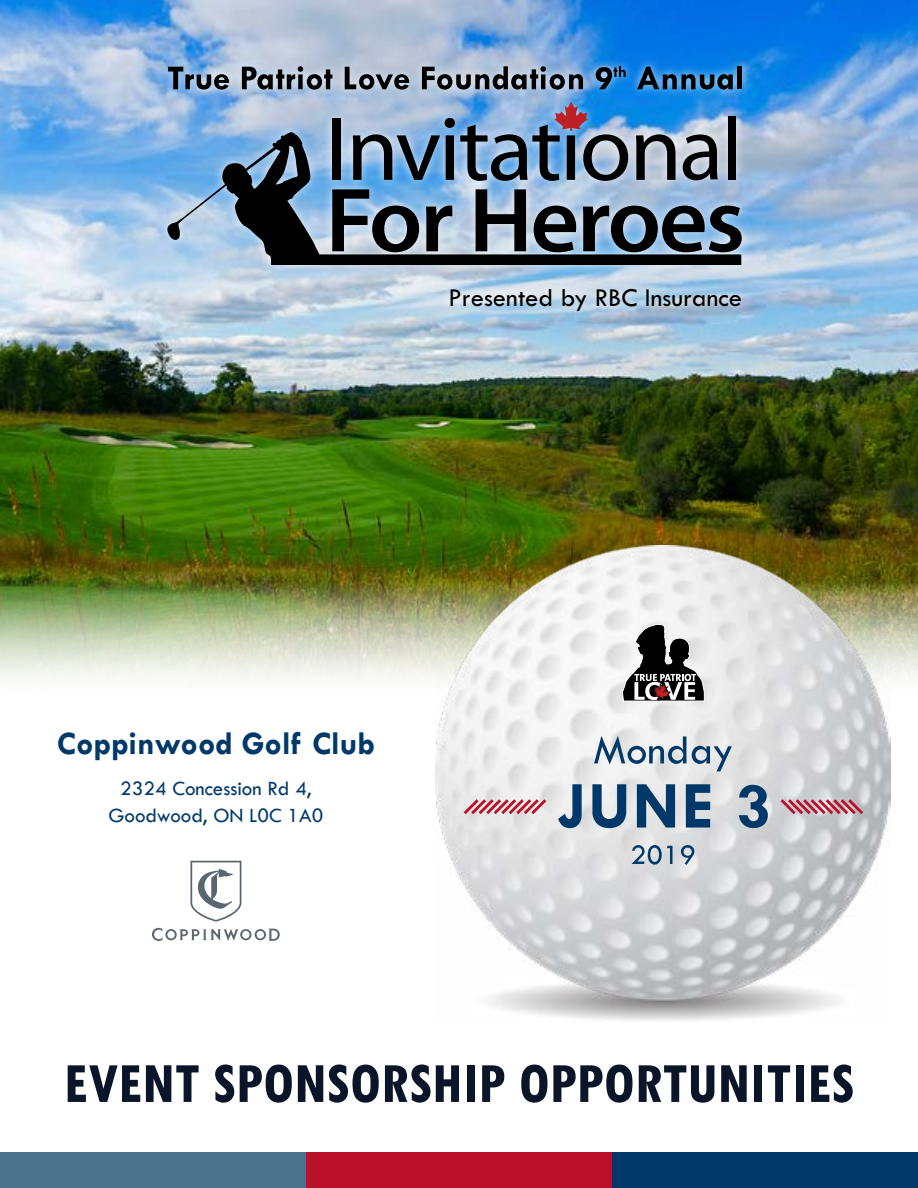
<style>
.page{position:relative;width:918px;height:1188px;background:#fff}
.page>*{position:absolute;margin:0;border:0;box-sizing:border-box;transform-origin:0 0}
.t1{font:700 condensed 60px "Tw Cen";color:#0b152a}
.t2{font:700 33px "Tw Cen";color:#003969}
.t3{font:26.7px "Tw Cen";color:#000}
.t4{font:21px/27px "Tw Cen";color:#003969;text-align:center}
</style>
<div class="page">
<div style="left:0;top:1152px;width:306px;height:36px;background:#4b728a"></div>
<div style="left:306px;top:1152px;width:306px;height:36px;background:#ba102a"></div>
<div style="left:612px;top:1152px;width:306px;height:36px;background:#003969"></div>
<img style="left:0;top:0;width:918px;height:542px">
<img style="left:0;top:542px;width:918px;height:257px">
<div style="left:158px;top:56px;width:594px;height:264px;background:#fff;opacity:.75"></div>
<div style="left:332px;top:118px;width:8px;height:62px;background:#000"></div>
<svg style="left:636px;top:134px;width:40px;height:46px;background:#686d75"></svg>
<svg style="left:332px;top:189px;width:87px;height:63px;background:#5f7282"></svg>
<svg style="left:426px;top:206px;width:26px;height:45px"></svg>
<svg style="left:476px;top:189px;width:50px;height:62px;background:#555f69"></svg>
<svg style="left:534px;top:206px;width:42px;height:46px;background:#4d555e"></svg>
<svg style="left:167px;top:131px;width:155px;height:132px;background:#66849f"></svg>
<svg style="left:583px;top:206px;width:159px;height:46px;background:#4c5e6e"></svg>
<div style="left:271px;top:254px;width:470px;height:11px;background:#000"></div>
<svg style="left:353px;top:102px;width:275px;height:79px;background:#6b88a8"></svg>
<svg style="left:168px;top:27px;width:565px;height:63px;background:#6d96c1"></svg>
<div style="left:737px;top:66px;width:5px;height:23px;background:#000"></div>
<svg style="left:683px;top:134px;width:35px;height:46px;background:#65696f"></svg>
<div style="left:728px;top:116px;width:8px;height:63px;background:#000"></div>
<img style="left:436px;top:545px;width:454px;height:476px">
<svg style="left:622px;top:624px;width:83px;height:77px"></svg>
<svg style="left:778px;top:796px;width:88px;height:21px;background:#c599a2"></svg>
<svg style="left:632px;top:845px;width:62px;height:20px"></svg>
<svg style="left:558px;top:784px;width:210px;height:44px;background:#839bb0"></svg>
<svg style="left:594px;top:736px;width:138px;height:35px"></svg>
<svg style="left:461px;top:796px;width:88px;height:21px;background:#dbabb2"></svg>
<svg style="left:152px;top:928px;width:128px;height:13px"></svg>
<svg style="left:190px;top:861px;width:51px;height:61px"></svg>
<p class="t3" style="left:448px;top:281px;width:295px">Presented by RBC Insurance</p>
<h2 class="t2" style="left:57px;top:724px;width:320px">Coppinwood Golf Club</h2>
<p class="t4" style="left:108px;top:775px;width:216px">2324 Concession Rd 4,<br>Goodwood, ON L0C 1A0</p>
<h1 class="t1" style="left:64px;top:1047px;width:792px">EVENT SPONSORSHIP OPPORTUNITIES</h1>
</div>
